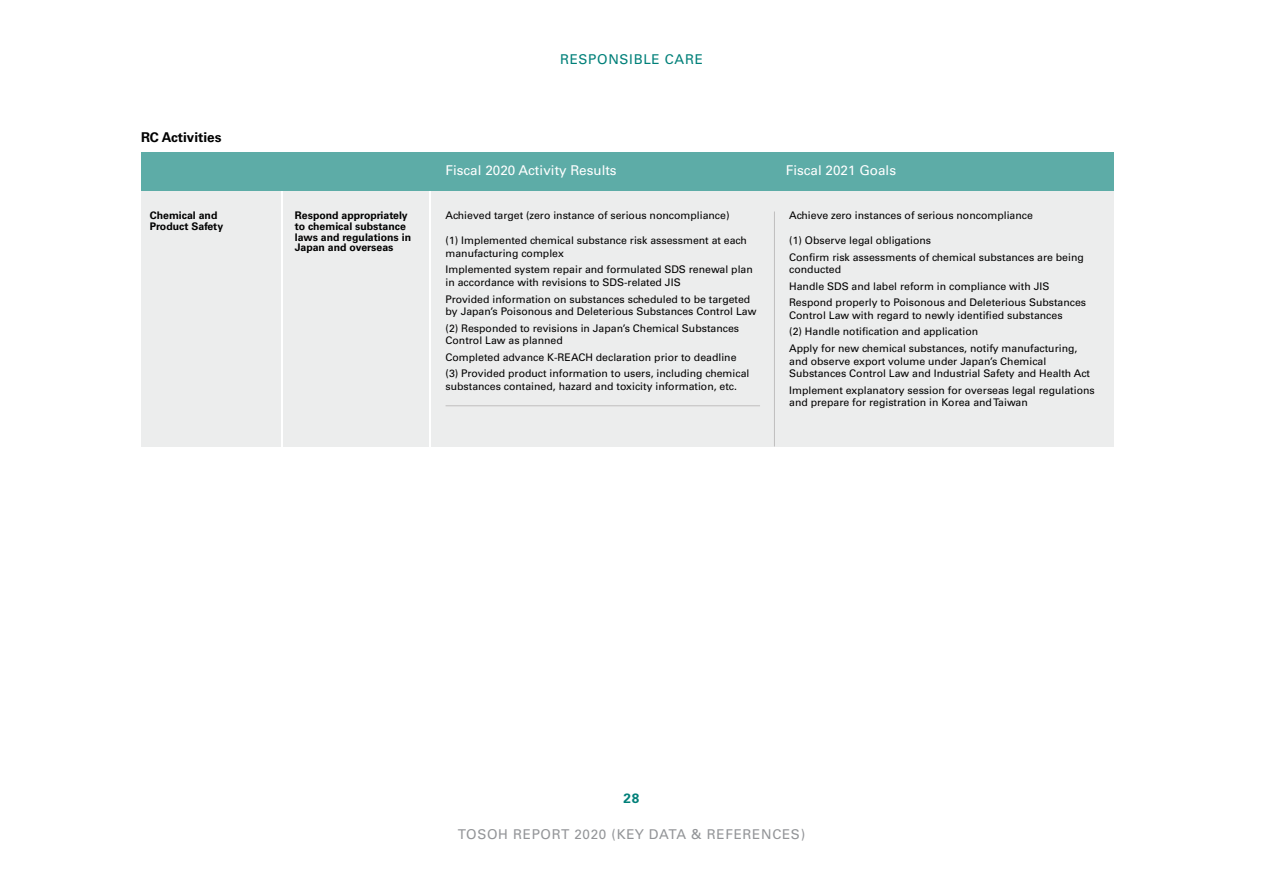
<style>
.page{position:relative;width:1263px;height:893px;background:#fff}
.page>*{position:absolute;margin:0;border:0;box-sizing:border-box;transform-origin:0 0}
.t1{font:13.5px "Univers LT Std";color:#fff}
.t2{font:13.5px "Univers LT Std";letter-spacing:.05em;color:#939598}
.t3{font:13.5px "Univers LT Std";letter-spacing:.05em;color:#008079}
.t4{font:700 13.5px "Univers LT Std";color:#000}
.t5{font:700 13.5px "Univers LT Std";color:#008079}
.t6{font:10.5px/12.6px "Univers LT Std";color:#010000}
.t7{font:700 10.5px/10.8px "Univers LT Std";color:#000}
</style>
<div class="page">
<div style="left:141px;top:185px;width:972px;height:261px;background:#eceded"></div>
<hr style="left:281px;top:190px;width:2px;height:579px;background:#fff">
<hr style="left:429px;top:190px;width:2px;height:579px;background:#fff">
<hr style="left:446px;top:405px;width:314px;height:1px;background:#c0bfbf">
<hr style="left:774px;top:212px;width:1px;height:234px;background:#c0bfbf">
<div style="left:141px;top:152px;width:972px;height:38px;background:#5daca7"></div>
<p class="t4" style="left:141px;top:129px;width:82px">RC Activities</p>
<p class="t7" style="left:150px;top:210px;width:75px">Chemical and<br>Product Safety</p>
<p class="t7" style="left:295px;top:210px;width:118px">Respond appropriately to chemical substance laws and regulations in<br>Japan and overseas</p>
<p class="t3" style="left:560px;top:51px;width:144px">RESPONSIBLE CARE</p>
<p class="t1" style="left:445px;top:162px;width:173px">Fiscal 2020 Activity Results</p>
<p class="t6" style="left:446px;top:209px;width:285px">Achieved target (zero instance of serious noncompliance)</p>
<p class="t6" style="left:446px;top:234px;width:303px">(1) Implemented chemical substance risk assessment at each manufacturing complex</p>
<p class="t6" style="left:446px;top:263px;width:309px">Implemented system repair and formulated SDS renewal plan in accordance with revisions to SDS-related JIS</p>
<p class="t6" style="left:446px;top:293px;width:312px">Provided information on substances scheduled to be targeted by Japan’s Poisonous and Deleterious Substances Control Law</p>
<p class="t6" style="left:446px;top:322px;width:295px">(2) Responded to revisions in Japan’s Chemical Substances<br>Control Law as planned</p>
<p class="t6" style="left:446px;top:349px;width:305px;line-height:16.5px">Completed advance K-REACH declaration prior to deadline (3) Provided product information to users, including chemical</p>
<p class="t6" style="left:446px;top:380px;width:293px">substances contained, hazard and toxicity information, etc.</p>
<p class="t1" style="left:786px;top:162px;width:112px">Fiscal 2021 Goals</p>
<p class="t6" style="left:789px;top:209px;width:245px">Achieve zero instances of serious noncompliance</p>
<p class="t6" style="left:789px;top:232px;width:296px;line-height:16.5px">(1) Observe legal obligations<br>Confirm risk assessments of chemical substances are being</p>
<p class="t6" style="left:789px;top:261px;width:299px;line-height:16.5px">conducted<br>Handle SDS and label reform in compliance with JIS<br>Respond properly to Poisonous and Deleterious Substances</p>
<p class="t6" style="left:789px;top:307px;width:290px;line-height:16.5px">Control Law with regard to newly identified substances (2) Handle notification and application<br>Apply for new chemical substances, notify manufacturing,</p>
<p class="t6" style="left:789px;top:355px;width:302px">and observe export volume under Japan’s Chemical<br>Substances Control Law and Industrial Safety and Health Act</p>
<p class="t6" style="left:789px;top:384px;width:307px">Implement explanatory session for overseas legal regulations and prepare for registration in Korea and Taiwan</p>
<p class="t5" style="left:624px;top:791px;width:17px">28</p>
<p class="t2" style="left:458px;top:826px;width:349px">TOSOH REPORT 2020 (KEY DATA &amp; REFERENCES)</p>
</div>
